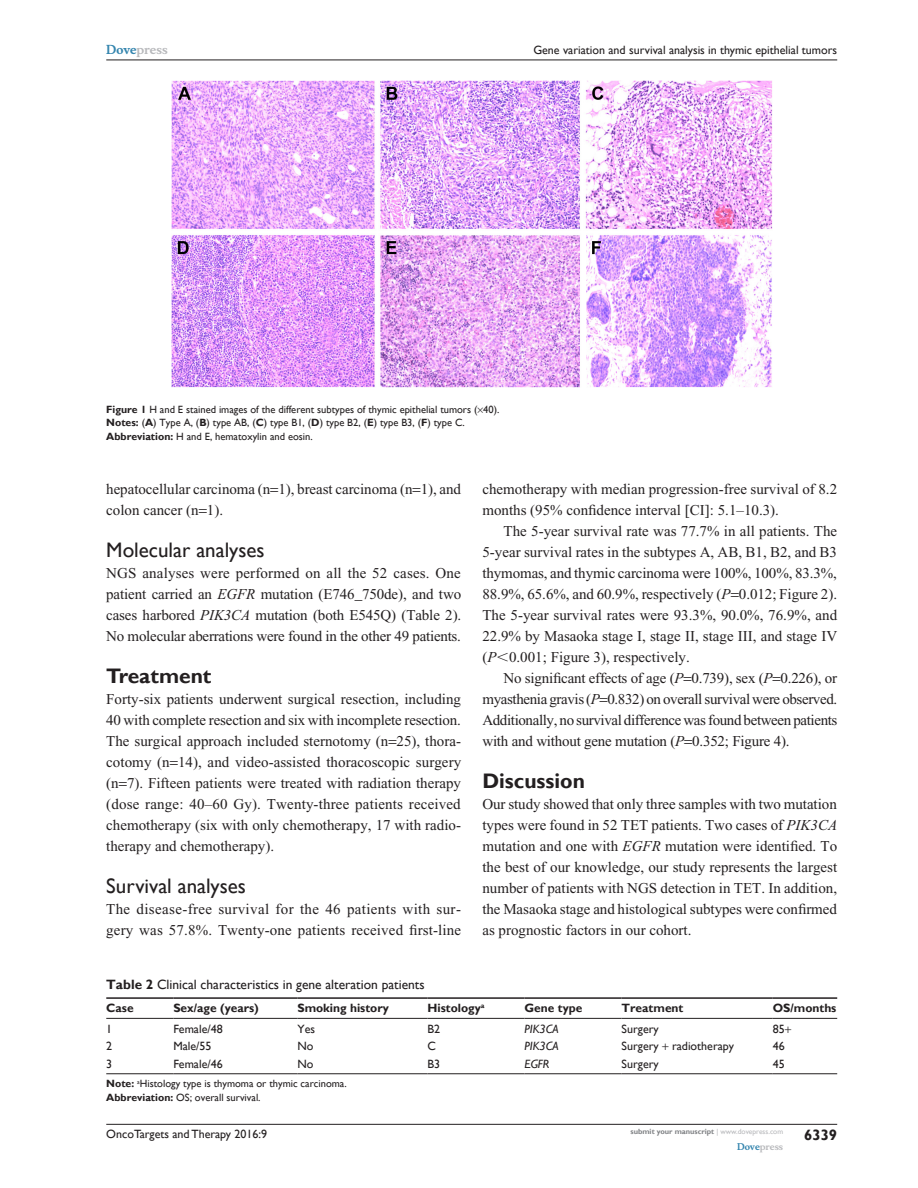
<style>
.page{position:relative;width:918px;height:1188px;background:#fff}
.page>*{position:absolute;margin:0;border:0;box-sizing:border-box;transform-origin:0 0}
.t1{font:21px "Gill Sans";color:#231f20}
.t2{font:700 21px "Gill Sans";color:#231f20}
.TxF{font:15px/21px "Times New Roman";color:#231f20;text-align:justify}
.Tx{font:15px/21px "Times New Roman";letter-spacing:-.005em;color:#231f20;text-align:justify}
.TxF-2{font:15px/21px "Times New Roman";letter-spacing:.025em;color:#231f20}
.RunFolio-R{font:700 15px "Gill Sans";color:#231f20}
.TN_TT{font:13.5px "Gill Sans";color:#231f20}
.TB{font:12px "Gill Sans";color:#231f20}
.TCH{font:700 12px "Gill Sans";color:#231f20}
.RunH-R{font:12px "Gill Sans";color:#231f20}
.RunF-R{font:12px "Gill Sans";color:#231f20}
.TB-2{font:italic 12px "Gill Sans";color:#231f20}
.RunH-Brand-R{font:700 12px "Musee";color:#b8b9bc}
.FigSNRI{font:10.5px "Gill Sans";color:#231f20}
.TSNRI{font:10.5px "Gill Sans";color:#231f20}
.FigC{font:10.5px "Gill Sans";color:#231f20}
.RunF-Brand-R{font:700 9px "Musee";color:#b8b9bc}
.RunF-SubmityourMS-R{font:700 7.5px "Gill Sans";color:#808285}
.s1{color:#3485ae}
.s2{font-weight:700}
.s3{font-style:italic}
.s4{font-family:"Mathematical Pi One"}
.s5{font-weight:400;color:#b8b9bc}
</style>
<div class="page">
<hr style="left:106px;top:1124px;width:731px;height:1px;background:#231f20">
<hr style="left:106px;top:60px;width:731px;height:1px;background:#231f20">
<img style="left:171px;top:80px;width:601px;height:308px">
<hr style="left:106px;top:1018px;width:67px;height:1px;background:#231f20">
<hr style="left:173px;top:1018px;width:124px;height:1px;background:#231f20">
<hr style="left:297px;top:1018px;width:131px;height:1px;background:#231f20">
<hr style="left:428px;top:1018px;width:97px;height:1px;background:#231f20">
<hr style="left:525px;top:1018px;width:97px;height:1px;background:#231f20">
<hr style="left:622px;top:1018px;width:151px;height:1px;background:#231f20">
<hr style="left:773px;top:1018px;width:64px;height:1px;background:#231f20">
<hr style="left:106px;top:997px;width:67px;height:2px;background:#231f20">
<hr style="left:173px;top:997px;width:124px;height:2px;background:#231f20">
<hr style="left:297px;top:997px;width:131px;height:2px;background:#231f20">
<hr style="left:428px;top:997px;width:97px;height:2px;background:#231f20">
<hr style="left:525px;top:997px;width:97px;height:2px;background:#231f20">
<hr style="left:622px;top:997px;width:151px;height:2px;background:#231f20">
<hr style="left:773px;top:997px;width:64px;height:2px;background:#231f20">
<hr style="left:106px;top:1073px;width:67px;height:1px;background:#231f20">
<hr style="left:173px;top:1073px;width:124px;height:1px;background:#231f20">
<hr style="left:297px;top:1073px;width:131px;height:1px;background:#231f20">
<hr style="left:428px;top:1073px;width:97px;height:1px;background:#231f20">
<hr style="left:525px;top:1073px;width:97px;height:1px;background:#231f20">
<hr style="left:622px;top:1073px;width:151px;height:1px;background:#231f20">
<hr style="left:773px;top:1073px;width:64px;height:1px;background:#231f20">
<p class="RunH-Brand-R" style="left:106px;top:43px;width:63px"><span class="s1">Dove</span>press</p>
<p class="RunH-R" style="left:533px;top:43px;width:305px">Gene variation and survival analysis in thymic epithelial tumors</p>
<p class="FigC" style="left:106px;top:403px;width:395px"><span class="s2">Figure 1</span> H and E stained images of the different subtypes of thymic epithelial tumors ( 40).</p>
<p class="FigSNRI" style="left:106px;top:416px;width:360px"><span class="s2">Notes:</span> (<span class="s2">A</span>) Type A, (<span class="s2">B</span>) type AB, (<span class="s2">C</span>) type B1, (<span class="s2">D</span>) type B2, (<span class="s2">E</span>) type B3, (<span class="s2">F</span>) type C.</p>
<p class="FigSNRI" style="left:106px;top:430px;width:208px"><span class="s2">Abbreviation:</span> H and E, hematoxylin and eosin.</p>
<p class="TxF" style="left:106px;top:479px;width:356px">hepatocellular carcinoma (n 1), breast carcinoma (n 1), and colon cancer (n 1).</p>
<h2 class="t1" style="left:106px;top:538px;width:160px">Molecular analyses</h2>
<p class="TxF" style="left:106px;top:563px;width:356px">NGS analyses were performed on all the 52 cases. One patient carried an <span class="s3">EGFR</span> mutation (E746_750de), and two cases harbored <span class="s3">PIK3CA</span> mutation (both E545Q) (Table 2).<br>No molecular aberrations were found in the other 49 patients.</p>
<h1 class="t2" style="left:106px;top:664px;width:107px">Treatment</h1>
<p class="TxF" style="left:106px;top:689px;width:356px">Forty-six patients underwent surgical resection, including 40 with complete resection and six with incomplete resection.<br>The surgical approach included sternotomy (n 25), thora&shy;cotomy (n 14), and video-assisted thoracoscopic surgery (n 7). Fifteen patients were treated with radiation therapy (dose range: 40–60 Gy). Twenty-three patients received chemotherapy (six with only chemotherapy, 17 with radio&shy;therapy and chemotherapy).</p>
<h2 class="t1" style="left:106px;top:874px;width:141px">Survival analyses</h2>
<p class="TxF-2" style="left:106px;top:899px;width:356px">The disease-free survival for the 46 patients with sur&shy;gery was 57.8%. Twenty-one patients received first-line</p>
<p class="TxF" style="left:482px;top:479px;width:356px">chemotherapy with median progression-free survival of 8.2 months (95% confidence interval [CI]: 5.1–10.3).</p>
<p class="Tx" style="left:482px;top:521px;width:356px;text-indent:21px">The 5-year survival rate was 77.7% in all patients. The 5-year survival rates in the subtypes A, AB, B1, B2, and B3 thymomas, and thymic carcinoma were 100%, 100%, 83.3%, 88.9%, 65.6%, and 60.9%, respectively (<span class="s3">P</span> 0.012; Figure 2).<br>The 5-year survival rates were 93.3%, 90.0%, 76.9%, and 22.9% by Masaoka stage I, stage II, stage III, and stage IV (<span class="s3">P</span><span class="s4">,</span>0.001; Figure 3), respectively.</p>
<p class="Tx" style="left:482px;top:668px;width:357px;text-indent:21px">No significant effects of age (<span class="s3">P</span> 0.739), sex (<span class="s3">P</span> 0.226), or myasthenia gravis (<span class="s3">P</span> 0.832) on overall survival were observed.<br>Additionally, no survival difference was found between patients with and without gene mutation (<span class="s3">P</span> 0.352; Figure 4).</p>
<h1 class="t2" style="left:482px;top:769px;width:104px">Discussion</h1>
<p class="TxF" style="left:482px;top:794px;width:356px">Our study showed that only three samples with two mutation types were found in 52 TET patients. Two cases of <span class="s3">PIK3CA </span>mutation and one with <span class="s3">EGFR</span> mutation were identified. To the best of our knowledge, our study represents the largest number of patients with NGS detection in TET. In addition, the Masaoka stage and histological subtypes were confirmed as prognostic factors in our cohort.</p>
<p class="TN_TT" style="left:106px;top:977px;width:320px"><span class="s2">Table 2</span> Clinical characteristics in gene alteration patients</p>
<p class="TCH" style="left:106px;top:1001px;width:29px">Case</p>
<p class="TCH" style="left:173px;top:1001px;width:87px">Sex/age (years)</p>
<p class="TCH" style="left:297px;top:1001px;width:93px">Smoking history</p>
<p class="TCH" style="left:428px;top:1001px;width:59px">Histology<sup>a</sup></p>
<p class="TCH" style="left:525px;top:1001px;width:59px">Gene type</p>
<p class="TCH" style="left:622px;top:1001px;width:63px">Treatment</p>
<p class="TCH" style="left:773px;top:1001px;width:65px">OS/months</p>
<p class="TB" style="left:106px;top:1022px;width:7px">1</p>
<p class="TB" style="left:173px;top:1022px;width:51px">Female/48</p>
<p class="TB" style="left:297px;top:1022px;width:19px">Yes</p>
<p class="TB" style="left:428px;top:1022px;width:14px">B2</p>
<p class="TB-2" style="left:525px;top:1022px;width:36px">PIK3CA</p>
<p class="TB" style="left:622px;top:1022px;width:39px">Surgery</p>
<p class="TB" style="left:773px;top:1022px;width:13px">85</p>
<p class="TB" style="left:106px;top:1039px;width:7px">2</p>
<p class="TB" style="left:173px;top:1039px;width:40px">Male/55</p>
<p class="TB" style="left:297px;top:1039px;width:17px">No</p>
<p class="TB" style="left:428px;top:1039px;width:9px">C</p>
<p class="TB-2" style="left:525px;top:1039px;width:36px">PIK3CA</p>
<p class="TB" style="left:622px;top:1039px;width:114px">Surgery radiotherapy</p>
<p class="TB" style="left:773px;top:1039px;width:13px">46</p>
<p class="TB" style="left:106px;top:1057px;width:7px">3</p>
<p class="TB" style="left:173px;top:1057px;width:51px">Female/46</p>
<p class="TB" style="left:297px;top:1057px;width:17px">No</p>
<p class="TB" style="left:428px;top:1057px;width:14px">B3</p>
<p class="TB-2" style="left:525px;top:1057px;width:26px">EGFR</p>
<p class="TB" style="left:622px;top:1057px;width:39px">Surgery</p>
<p class="TB" style="left:773px;top:1057px;width:13px">45</p>
<p class="TSNRI" style="left:106px;top:1077px;width:242px"><span class="s2">Note:</span> <sup>a</sup>Histology type is thymoma or thymic carcinoma.</p>
<p class="TSNRI" style="left:106px;top:1091px;width:156px"><span class="s2">Abbreviation:</span> OS; overall survival.</p>
<p class="RunF-R" style="left:106px;top:1127px;width:162px">OncoTargets and Therapy 2016:9</p>
<p class="RunF-SubmityourMS-R" style="left:631px;top:1127px;width:154px">submit your manuscript <span class="s5">| www.dovepress.com</span></p>
<p class="RunF-Brand-R" style="left:737px;top:1141px;width:48px"><span class="s1">Dove</span>press</p>
<p class="RunFolio-R" style="left:804px;top:1126px;width:35px">6339</p>
</div>
